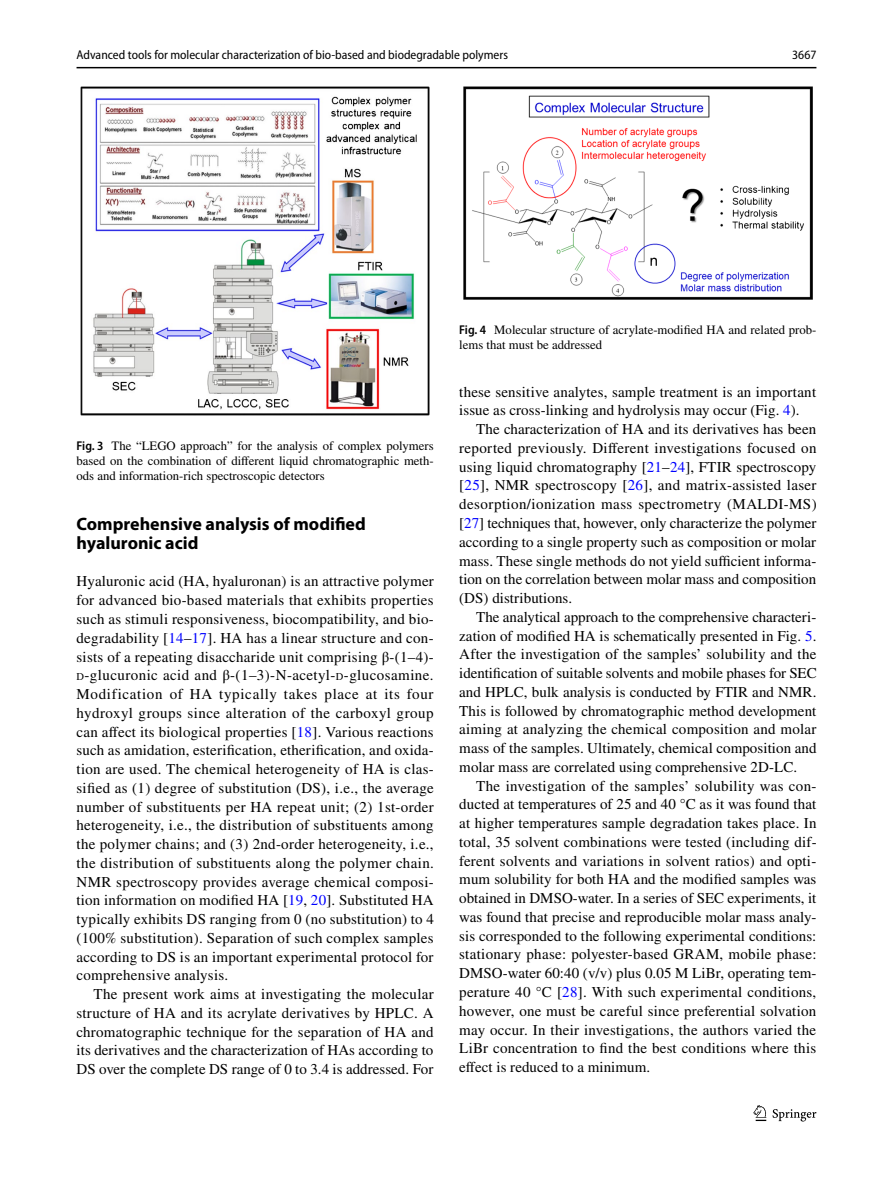
<style>
.page{position:relative;width:893px;height:1187px;background:#fff}
.page>*{position:absolute;margin:0;border:0;box-sizing:border-box;transform-origin:0 0}
.t1{font:700 18px/18.8px "Myriad Pro";color:#000}
.t2{font:15px/18.8px "STIX";letter-spacing:.005em;color:#000;text-align:justify}
.t3{font:12.75px/15px "STIX";color:#000;text-align:justify}
.t4{font:semi-condensed 12.75px "Myriad Pro";color:#000}
.s1{font-family:"Myriad Pro";font-weight:600;font-stretch:semi-condensed}
.s2{color:#00f}
.s3{font-size:10.5px}
</style>
<div class="page">
<hr style="left:77px;top:67px;width:739px;height:1px;background:#000">
<svg style="left:753px;top:1105px;width:13px;height:15px"></svg>
<svg style="left:773px;top:1109px;width:43px;height:12px"></svg>
<img style="left:81px;top:87px;width:348px;height:328px">
<div style="left:459px;top:87px;width:357px;height:212px;background:linear-gradient(to bottom,#fff,#fff)"></div>
<img style="left:463px;top:87px;width:349px;height:212px">
<p class="t4" style="left:77px;top:48px;width:433px">Advanced tools for molecular characterization of bio‑based and biodegradable polymers</p>
<p class="t4" style="left:792px;top:48px;width:26px">3667</p>
<p class="t3" style="left:77px;top:439px;width:359px"><span class="s1">Fig. 3</span> The “LEGO approach” for the analysis of complex polymers based on the combination of different liquid chromatographic meth&shy;ods and information-rich spectroscopic detectors</p>
<p class="t1" style="left:77px;top:514px;width:291px">Comprehensive analysis of modified hyaluronic acid</p>
<p class="t2" style="left:77px;top:573px;width:359px">Hyaluronic acid (HA, hyaluronan) is an attractive polymer for advanced bio-based materials that exhibits properties such as stimuli responsiveness, biocompatibility, and bio&shy;degradability [<span class="s2">14</span>–<span class="s2">17</span>]. HA has a linear structure and con&shy;sists of a repeating disaccharide unit comprising β-(1–4)- <span class="s3">d</span>-glucuronic acid and β-(1–3)-N-acetyl-<span class="s3">d</span>-glucosamine.<br>Modification of HA typically takes place at its four hydroxyl groups since alteration of the carboxyl group can affect its biological properties [<span class="s2">18</span>]. Various reactions such as amidation, esterification, etherification, and oxida&shy;tion are used. The chemical heterogeneity of HA is clas&shy;sified as (1) degree of substitution (DS), i.e., the average number of substituents per HA repeat unit; (2) 1st-order heterogeneity, i.e., the distribution of substituents among the polymer chains; and (3) 2nd-order heterogeneity, i.e., the distribution of substituents along the polymer chain.<br>NMR spectroscopy provides average chemical composi&shy;tion information on modified HA [<span class="s2">19</span>, <span class="s2">20</span>]. Substituted HA typically exhibits DS ranging from 0 (no substitution) to 4 (100% substitution). Separation of such complex samples according to DS is an important experimental protocol for comprehensive analysis.</p>
<p class="t2" style="left:77px;top:985px;width:359px;text-indent:17px">The present work aims at investigating the molecular structure of HA and its acrylate derivatives by HPLC. A chromatographic technique for the separation of HA and its derivatives and the characterization of HAs according to DS over the complete DS range of 0 to 3.4 is addressed. For</p>
<p class="t3" style="left:459px;top:323px;width:359px"><span class="s1">Fig. 4</span> Molecular structure of acrylate-modified HA and related prob&shy;lems that must be addressed</p>
<p class="t2" style="left:459px;top:383px;width:358px">these sensitive analytes, sample treatment is an important issue as cross-linking and hydrolysis may occur (Fig. <span class="s2">4</span>).</p>
<p class="t2" style="left:459px;top:421px;width:359px;text-indent:17px">The characterization of HA and its derivatives has been reported previously. Different investigations focused on using liquid chromatography [<span class="s2">21</span>–<span class="s2">24</span>], FTIR spectroscopy [<span class="s2">25</span>], NMR spectroscopy [<span class="s2">26</span>], and matrix-assisted laser desorption/ionization mass spectrometry (MALDI-MS) [<span class="s2">27</span>] techniques that, however, only characterize the polymer according to a single property such as composition or molar mass. These single methods do not yield sufficient informa&shy;tion on the correlation between molar mass and composition (DS) distributions.</p>
<p class="t2" style="left:459px;top:608px;width:359px;text-indent:17px">The analytical approach to the comprehensive characteri&shy;zation of modified HA is schematically presented in Fig. <span class="s2">5</span>.<br>After the investigation of the samples’ solubility and the identification of suitable solvents and mobile phases for SEC and HPLC, bulk analysis is conducted by FTIR and NMR.<br>This is followed by chromatographic method development aiming at analyzing the chemical composition and molar mass of the samples. Ultimately, chemical composition and molar mass are correlated using comprehensive 2D-LC.</p>
<p class="t2" style="left:459px;top:777px;width:359px;text-indent:17px">The investigation of the samples’ solubility was con&shy;ducted at temperatures of 25 and 40 °C as it was found that at higher temperatures sample degradation takes place. In total, 35 solvent combinations were tested (including dif&shy;ferent solvents and variations in solvent ratios) and opti&shy;mum solubility for both HA and the modified samples was obtained in DMSO-water. In a series of SEC experiments, it was found that precise and reproducible molar mass analy&shy;sis corresponded to the following experimental conditions: stationary phase: polyester-based GRAM, mobile phase:<br>DMSO-water 60:40 (v/v) plus 0.05 M LiBr, operating tem&shy;perature 40 °C [<span class="s2">28</span>]. With such experimental conditions, however, one must be careful since preferential solvation may occur. In their investigations, the authors varied the LiBr concentration to find the best conditions where this effect is reduced to a minimum.</p>
</div>
